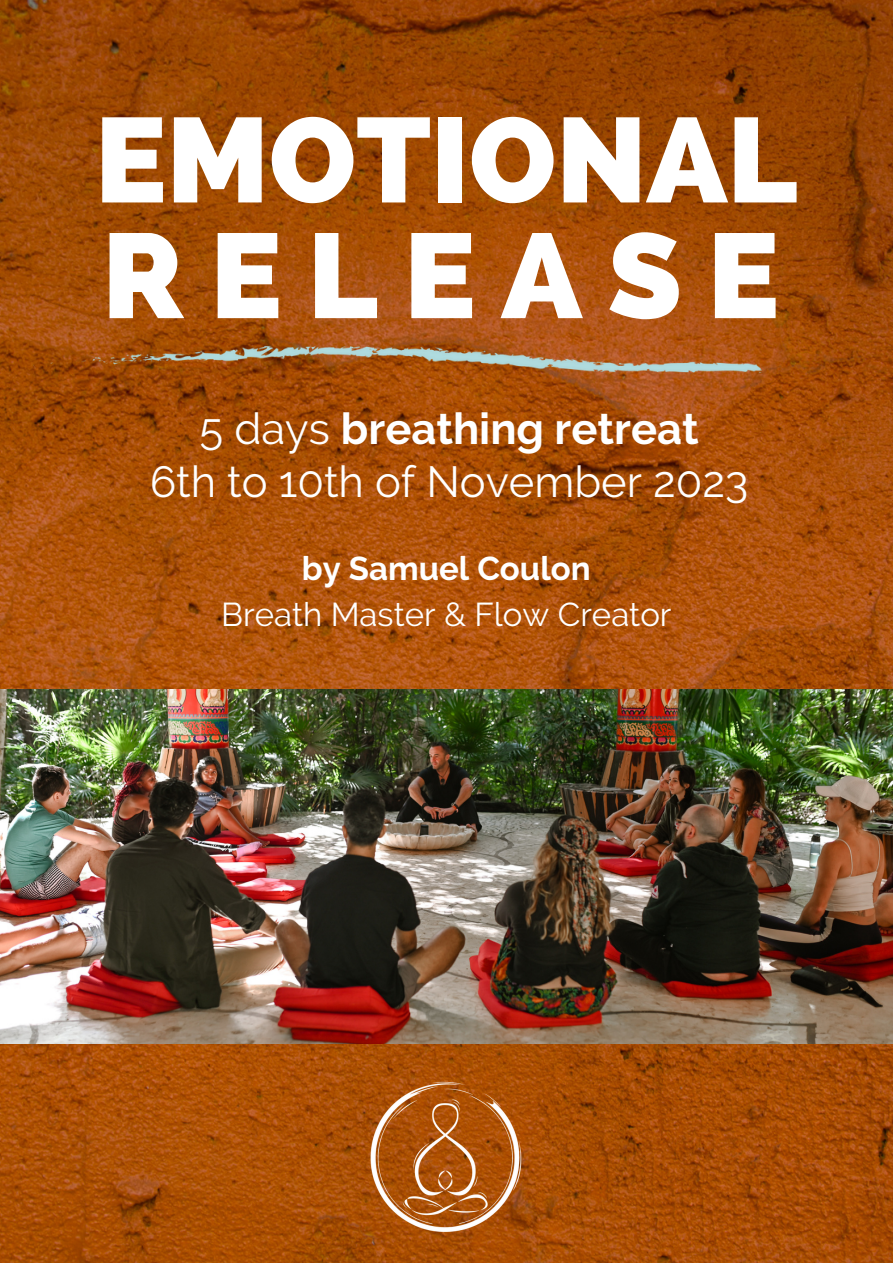
<style>
.page{position:relative;width:893px;height:1264px;background:#fff}
.page>*{position:absolute;margin:0;border:0;box-sizing:border-box;transform-origin:0 0}
.t1{font:800 119.85px/115.6px "Raleway";color:#fff}
.t2{font:43.5px/52.8px "Raleway";color:#fff;text-align:center}
.t3{font:33px "Raleway";color:#fff}
.t4{font:700 33px "Raleway";color:#fff}
.s1{font-weight:700}
</style>
<div class="page">
<img style="left:0;top:0;width:892px;height:1262px">
<img style="left:0;top:302px;width:768px;height:127px">
<img style="left:356px;top:1074px;width:179px;height:165px">
<img style="left:0;top:689px;width:892px;height:354px">
<h1 class="t1" style="left:95px;top:102px;width:704px">EMOTIONAL<br>RELEASE</h1>
<p class="t2" style="left:150px;top:402px;width:599px">5 days <span class="s1">breathing retreat<br></span>6th to 10th of November 2023</p>
<p class="t4" style="left:302px;top:548px;width:290px">by Samuel Coulon</p>
<p class="t3" style="left:221px;top:594px;width:452px">Breath Master &amp; Flow Creator</p>
</div>
